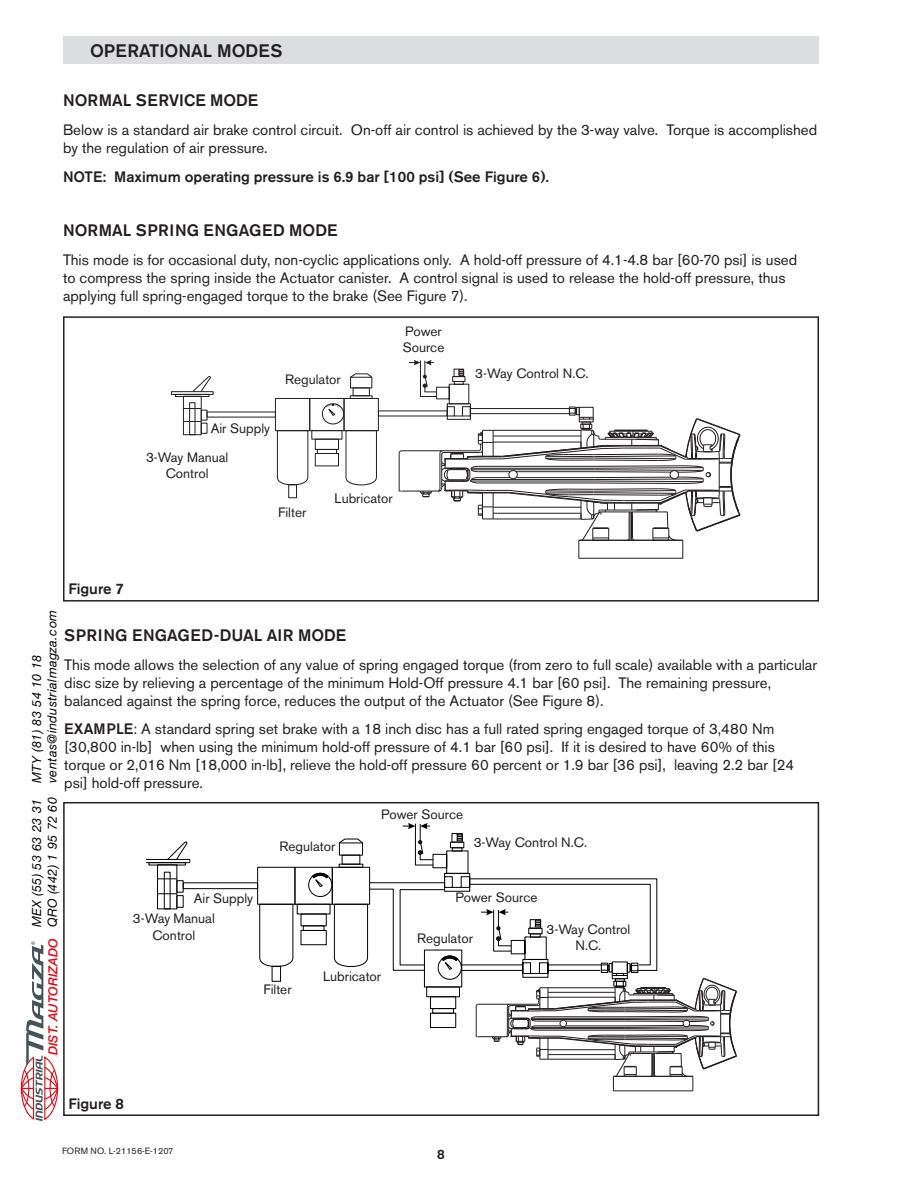
<style>
.page{position:relative;width:918px;height:1188px;background:#fff}
.page>*{position:absolute;margin:0;border:0;box-sizing:border-box;transform-origin:0 0}
.t1{font:500 18px "Akzidenz Grotesk BE";color:#231f20}
.t2{font:500 16.5px "Akzidenz Grotesk BE";letter-spacing:.04em;color:#231f20}
.t3{font:500 16.5px "Akzidenz Grotesk BE";letter-spacing:.02em;color:#231f20}
.t4{font:15px/18px "Akzidenz Grotesk BE";color:#231f20}
.t5{font:500 15px "Akzidenz Grotesk BE";color:#231f20}
.t6{font:13.5px/16.2px "Akzidenz Grotesk BE";color:#231f20;text-align:center}
.t7{font:italic 12.6px/15.6px "Helvetica Neue";letter-spacing:.035em;color:#000}
.t8{font:italic 500 12.6px "Helvetica Neue";color:#e20916}
.t9{font:9px "Akzidenz Grotesk BE";color:#231f20}
.t10{font:4.95px "Arial";color:#44545a}
.s1{font-weight:500}
</style>
<div class="page">
<div style="left:157px;top:865px;width:20px;height:44px;border:1px solid #010202"></div>
<div style="left:177px;top:895px;width:6px;height:13px;border:1px solid #010202"></div>
<div style="left:164px;top:872px;width:6px;height:37px;border:1px solid #010202"></div>
<div style="left:149px;top:862px;width:37px;height:3px;border:1px solid #010202"></div>
<svg style="left:146px;top:841px;width:44px;height:22px"></svg>
<svg style="left:157px;top:879px;width:20px;height:1px"></svg>
<svg style="left:158px;top:894px;width:19px;height:1px"></svg>
<div style="left:257px;top:867px;width:38px;height:38px;border:1px solid #010202"></div>
<svg style="left:259px;top:904px;width:34px;height:66px"></svg>
<div style="left:272px;top:966px;width:9px;height:16px;border:1px solid #010202"></div>
<div style="left:183px;top:883px;width:75px;height:6px;border:1px solid #010202"></div>
<div style="left:295px;top:867px;width:38px;height:38px;border:1px solid #010202"></div>
<div style="left:297px;top:904px;width:33px;height:10px;border:1px solid #010202"></div>
<div style="left:301px;top:914px;width:26px;height:12px;border:1px solid #010202"></div>
<div style="left:301px;top:930px;width:26px;height:15px;border:1px solid #010202"></div>
<div style="left:308px;top:873px;width:24px;height:24px;border:1px solid #010202;border-radius:50%"></div>
<svg style="left:312px;top:823px;width:425px;height:268px"></svg>
<div style="left:183px;top:396px;width:18px;height:39px;border:1px solid #231f20"></div>
<div style="left:201px;top:410px;width:6px;height:10px;border:1px solid #231f20"></div>
<div style="left:201px;top:423px;width:6px;height:11px;border:1px solid #231f20"></div>
<div style="left:189px;top:402px;width:6px;height:33px;border:1px solid #231f20"></div>
<div style="left:171px;top:391px;width:42px;height:4px;border:1px solid #231f20"></div>
<div style="left:175px;top:394px;width:34px;height:3px;border:1px solid #231f20"></div>
<svg style="left:192px;top:376px;width:19px;height:16px"></svg>
<svg style="left:183px;top:408px;width:18px;height:1px"></svg>
<svg style="left:183px;top:421px;width:18px;height:1px"></svg>
<div style="left:275px;top:398px;width:35px;height:33px;border:1px solid #231f20"></div>
<svg style="left:277px;top:430px;width:31px;height:56px"></svg>
<div style="left:288px;top:484px;width:9px;height:14px;border:1px solid #231f20"></div>
<div style="left:344px;top:398px;width:35px;height:33px;border:1px solid #231f20"></div>
<svg style="left:345px;top:430px;width:32px;height:56px"></svg>
<div style="left:353px;top:388px;width:17px;height:8px;border:1px solid #231f20"></div>
<div style="left:350px;top:396px;width:22px;height:3px;border:1px solid #231f20"></div>
<svg style="left:350px;top:373px;width:22px;height:15px"></svg>
<div style="left:309px;top:398px;width:35px;height:33px;border:1px solid #231f20"></div>
<div style="left:312px;top:430px;width:30px;height:9px;border:1px solid #231f20"></div>
<div style="left:315px;top:439px;width:24px;height:11px;border:1px solid #231f20"></div>
<div style="left:317px;top:449px;width:20px;height:5px;border:1px solid #231f20"></div>
<div style="left:315px;top:453px;width:24px;height:13px;border:1px solid #231f20"></div>
<div style="left:322px;top:403px;width:22px;height:21px;border:1px solid #231f20;border-radius:50%"></div>
<svg style="left:326px;top:404px;width:14px;height:12px"></svg>
<hr style="left:579px;top:558px;width:104px;height:1px;background:#231f20">
<hr style="left:399px;top:453px;width:1px;height:34px;background:#231f20">
<hr style="left:402px;top:450px;width:40px;height:1px;background:#231f20">
<hr style="left:402px;top:491px;width:36px;height:1px;background:#231f20">
<svg style="left:409px;top:360px;width:332px;height:198px"></svg>
<div style="left:63px;top:36px;width:756px;height:27px;background:#dcdddf"></div>
<div style="left:63px;top:316px;width:756px;height:286px;border:2px solid #231f20"></div>
<div style="left:63px;top:802px;width:756px;height:314px;border:2px solid #231f20"></div>
<svg style="left:20px;top:945px;width:39px;height:176px"></svg>
<p class="t1" style="left:90px;top:39px;width:194px">OPERATIONAL MODES</p>
<p class="t3" style="left:63px;top:91px;width:126px">Normal Service</p>
<p class="t2" style="left:210px;top:91px;width:13px">Mode</p>
<p class="t4" style="left:63px;top:121px;width:756px">Below is a standard air brake control circuit. On-off air control is achieved by the 3-way valve. Torque is accomplished by the regulation of air pressure.</p>
<p class="t5" style="left:63px;top:168px;width:487px">NOTE: Maximum operating pressure is 6.9 bar [1 00 psi] (See Figure 6).</p>
<p class="t2" style="left:63px;top:220px;width:117px">Normal Spring</p>
<p class="t2" style="left:204px;top:220px;width:24px">Engaged</p>
<p class="t2" style="left:289px;top:220px;width:13px">Mode</p>
<p class="t4" style="left:63px;top:251px;width:736px">This mode is for occasional duty, non-cyclic applications only. A hold-off pressure of 4.1-4.8 bar [60-70 psi] is used to compress the spring inside the Actuator canister. A control signal is used to release the hold-off pressure, thus applying full spring-engaged torque to the brake (See Figure 7).</p>
<p class="t6" style="left:285px;top:371px;width:57px">Regulator</p>
<p class="t6" style="left:403px;top:323px;width:43px;text-align:left">Power<br>Source</p>
<p class="t6" style="left:211px;top:420px;width:61px">Air Supply</p>
<p class="t6" style="left:146px;top:449px;width:84px">3-Way Manual<br>Control</p>
<p class="t6" style="left:278px;top:504px;width:30px">Filter</p>
<p class="t6" style="left:335px;top:490px;width:59px">Lubricator</p>
<p class="t5" style="left:68px;top:580px;width:57px">Figure 7</p>
<p class="t6" style="left:475px;top:366px;width:115px">3-Way Control N.C.</p>
<p class="t7" style="left:30px;top:783px;width:175px;rotate:-90deg">MTY (81) 83 54 10 18 ventas@industrialmagza.com</p>
<p class="t2" style="left:64px;top:625px;width:44px">Spring</p>
<p class="t2" style="left:132px;top:625px;width:24px">Engaged</p>
<p class="t2" style="left:214px;top:625px;width:97px">-Dual Ai r Mode</p>
<p class="t4" style="left:64px;top:655px;width:754px">This mode allows the selection of any value of spring engaged torque (from zero to full scale) available with a particular disc size by relieving a percentage of the minimum Hold-Off pressure 4.1 bar [60 psi]. The remaining pressure, balanced against the spring force, reduces the output of the Actuator (See Figure 8).</p>
<p class="t5" style="left:64px;top:720px;width:40px">EXAMPL</p>
<p class="t4" style="left:64px;top:720px;width:732px;text-indent:59px"><span class="s1">E</span>: A standard spring set brake with a 18 inch disc has a full rated spring engaged torque of 3,480 Nm [30,800 in-lb] when using the minimum hold-off pressure of 4.1 bar [60 psi]. If it is desired to have 60% of this torque or 2,016 Nm [18,000 in-lb], relieve the hold-off pressure 60 percent or 1.9 bar [36 psi], leaving 2.2 bar [24 psi] hold-off pressure.</p>
<p class="t7" style="left:30px;top:927px;width:132px;rotate:-90deg">MEX (55) 53 63 23 31<br>QRO (442) 1 95 72 60</p>
<p class="t10" style="left:31px;top:945px;width:5px;rotate:-90deg">®</p>
<p class="t8" style="left:47px;top:1055px;width:118px;rotate:-90deg">DIST. AUTORIZADO</p>
<p class="t6" style="left:280px;top:838px;width:57px">Regulator</p>
<p class="t6" style="left:381px;top:806px;width:83px">Power Source</p>
<p class="t6" style="left:474px;top:834px;width:115px">3-Way Control N.C.</p>
<p class="t6" style="left:194px;top:890px;width:61px">Air Supply</p>
<p class="t6" style="left:133px;top:911px;width:83px">3-Way Manual<br>Control</p>
<p class="t6" style="left:263px;top:981px;width:30px">Filter</p>
<p class="t6" style="left:323px;top:969px;width:59px">Lubricator</p>
<p class="t6" style="left:456px;top:889px;width:83px">Power Source</p>
<p class="t6" style="left:417px;top:930px;width:57px">Regulator</p>
<p class="t6" style="left:547px;top:921px;width:85px">3-Way Control<br>N.C.</p>
<p class="t5" style="left:68px;top:1095px;width:57px">Figure 8</p>
<p class="t9" style="left:62px;top:1146px;width:113px">FORM NO. L-21156-E-1207</p>
</div>
